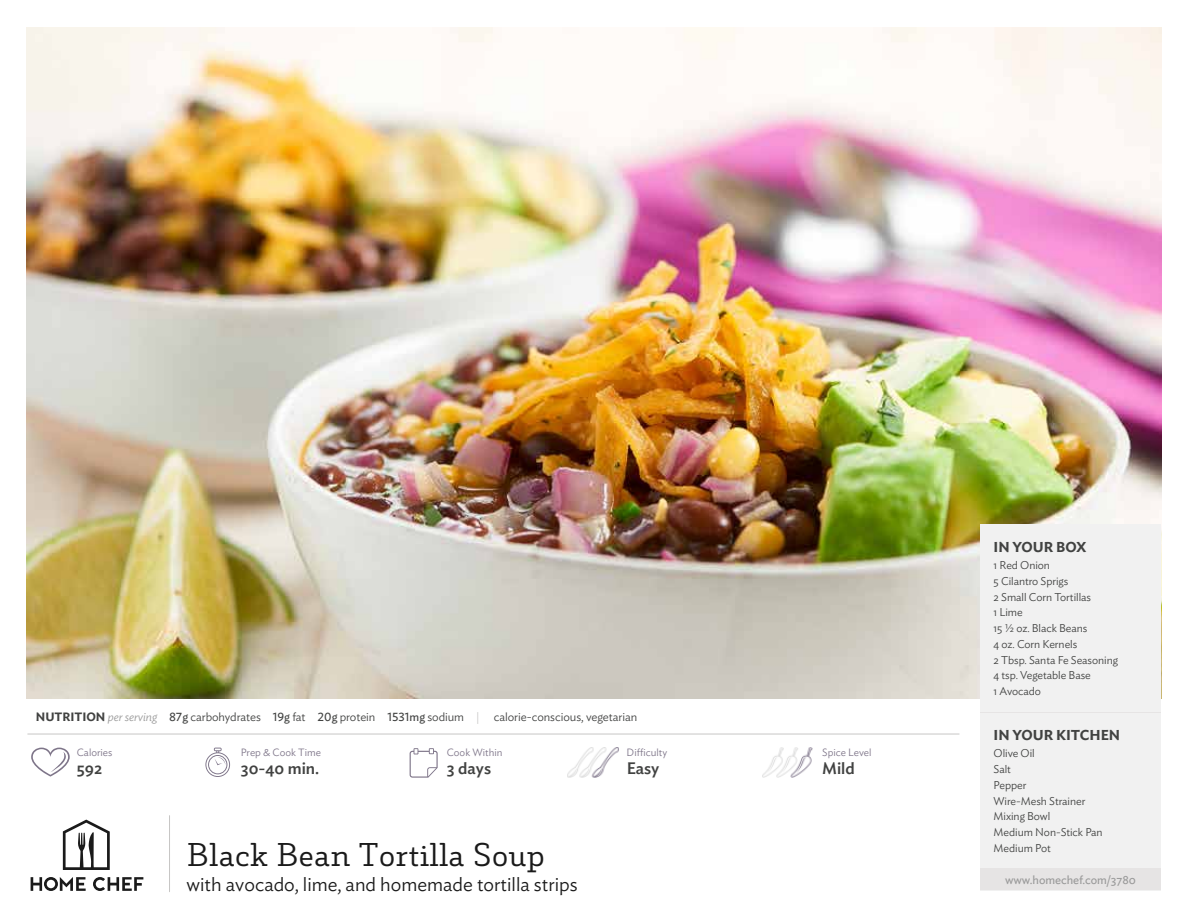
<style>
.page{position:relative;width:1188px;height:918px;background:#fff}
.page>*{position:absolute;margin:0;border:0;box-sizing:border-box;transform-origin:0 0}
.t1{font:31.5px "Decour";color:#1a1a1a}
.t2{font:300 19.5px "Ideal Sans";color:#1a1a1a}
.t3{font:500 16.5px "Ideal Sans";color:#414241}
.t4{font:600 14.25px "Ideal Sans";letter-spacing:-.005em;color:#414241}
.t5{font:300 12px "Ideal Sans";letter-spacing:-.005em;color:#414241}
.t6{font:12px "Ideal Sans";letter-spacing:-.005em;color:#9a9a9a}
.t7{font:300 11.25px/15.8px "Ideal Sans";letter-spacing:-.005em;color:#414241}
.t8{font:300 10.5px "Ideal Sans";color:#7e7589}
.s1{font-weight:600}
.s2{font-style:italic;color:#9a9a9a}
.s3{font-weight:400}
.s4{color:#c7c6c5}
</style>
<div class="page">
<img style="left:27px;top:27px;width:1134px;height:671px">
<svg style="left:31px;top:877px;width:112px;height:14px"></svg>
<svg style="left:63px;top:820px;width:47px;height:50px"></svg>
<hr style="left:169px;top:816px;width:1px;height:76px;background:#c7c6c5">
<img style="left:567px;top:748px;width:52px;height:30px">
<img style="left:762px;top:748px;width:51px;height:30px">
<div style="left:980px;top:524px;width:181px;height:366px;background:#f1f1f1"></div>
<hr style="left:980px;top:712px;width:181px;height:1px;background:#e6e4e4">
<div style="left:980px;top:869px;width:181px;height:21px;background:#e6e4e4"></div>
<hr style="left:28px;top:734px;width:931px;height:1px;background:#c7c6c5">
<svg style="left:31px;top:748px;width:39px;height:29px"></svg>
<svg style="left:205px;top:748px;width:25px;height:29px"></svg>
<svg style="left:410px;top:748px;width:28px;height:30px"></svg>
<p class="t5" style="left:36px;top:708px;width:603px"><span class="s1">NUTRITION</span> <span class="s2">per serving</span> <span class="s3">87g</span> carbohydrates <span class="s3">19g</span> fat <span class="s3">20g</span> protein <span class="s3">1531mg</span> sodium <span class="s4">|</span> calorie-conscious, vegetarian</p>
<p class="t8" style="left:77px;top:744px;width:37px">Calories</p>
<p class="t8" style="left:241px;top:744px;width:82px">Prep &amp; Cook Time</p>
<p class="t8" style="left:447px;top:744px;width:57px">Cook Within</p>
<p class="t8" style="left:627px;top:744px;width:42px">Difficulty</p>
<p class="t8" style="left:822px;top:744px;width:51px">Spice Level</p>
<h3 class="t3" style="left:77px;top:756px;width:27px">592</h3>
<h3 class="t3" style="left:241px;top:756px;width:80px">30-40 min.</h3>
<h3 class="t3" style="left:447px;top:756px;width:46px">3 days</h3>
<h3 class="t3" style="left:627px;top:756px;width:34px">Easy</h3>
<h3 class="t3" style="left:822px;top:756px;width:34px">Mild</h3>
<h1 class="t1" style="left:187px;top:835px;width:360px">Black Bean Tortilla Soup</h1>
<h2 class="t2" style="left:187px;top:869px;width:393px">with avocado, lime, and homemade tortilla strips</h2>
<p class="t4" style="left:994px;top:536px;width:95px">IN YOUR BOX</p>
<p class="t7" style="left:994px;top:556px;width:126px">1 Red Onion<br>5 Cilantro Sprigs<br>2 Small Corn Tortillas<br>1 Lime<br>15 ½ oz. Black Beans<br>4 oz. Corn Kernels<br>2 Tbsp. Santa Fe Seasoning<br>4 tsp. Vegetable Base<br>1 Avocado</p>
<p class="t4" style="left:994px;top:724px;width:128px">IN YOUR KITCHEN</p>
<p class="t7" style="left:994px;top:745px;width:111px">Olive Oil<br>Salt<br>Pepper<br>Wire-Mesh Strainer<br>Mixing Bowl<br>Medium Non-Stick Pan<br>Medium Pot</p>
<p class="t6" style="left:1005px;top:871px;width:132px">www.homechef.com/3780</p>
</div>
